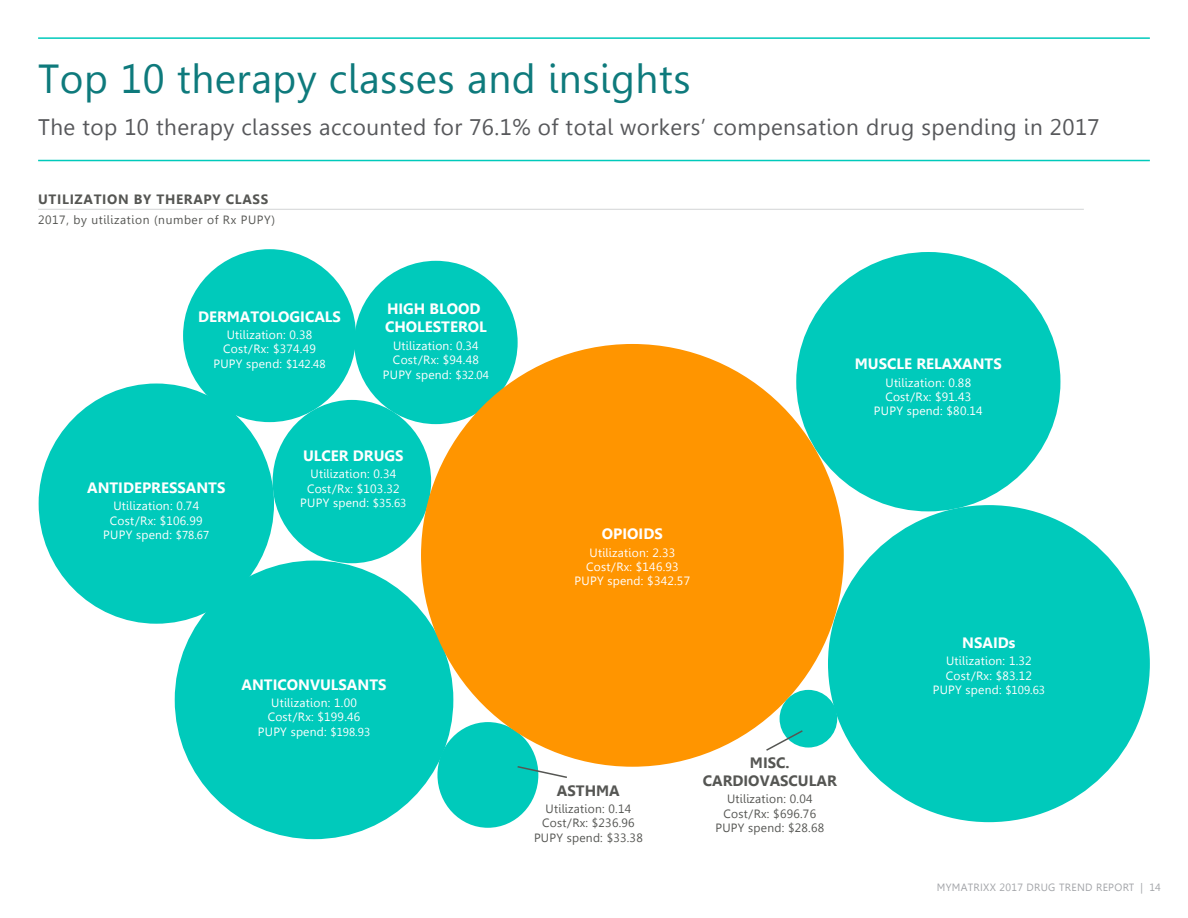
<style>
.page{position:relative;width:1188px;height:918px;background:#fff}
.page>*{position:absolute;margin:0;border:0;box-sizing:border-box;transform-origin:0 0}
.t1{font:40.5px "Gisha";letter-spacing:.015em;color:#0e7a7c}
.t2{font:22.5px "Gisha";letter-spacing:.02em;color:#57585b}
.t3{font:700 15px/18px "Gisha";color:#fff}
.t4{font:700 15px/18px "Gisha";color:#555653;text-align:center}
.t5{font:700 13.5px "Gisha";letter-spacing:.05em;color:#555653}
.t6{font:12px/14.4px "Gisha";letter-spacing:.02em;color:#fff;text-align:center}
.t7{font:12px/14.4px "Gisha";letter-spacing:.02em;color:#555653;text-align:center}
.t8{font:12px "Gisha";letter-spacing:.05em;color:#555653}
.t9{font:10.5px "Gisha";letter-spacing:.03em;color:#a3a5a9}
.s1{font-size:11.55px}
</style>
<div class="page">
<hr style="left:38px;top:37px;width:1112px;height:2px;background:#00cabb">
<hr style="left:38px;top:160px;width:1112px;height:1px;background:#00cabb">
<div style="left:828px;top:505px;width:322px;height:317px;background:#00cabb;border-radius:50%"></div>
<div style="left:183px;top:249px;width:173px;height:173px;background:#00cabb;border-radius:50%"></div>
<div style="left:175px;top:561px;width:278px;height:278px;background:#00cabb;border-radius:50%"></div>
<div style="left:796px;top:252px;width:264px;height:259px;background:#00cabb;border-radius:50%"></div>
<div style="left:39px;top:384px;width:235px;height:240px;background:#00cabb;border-radius:50%"></div>
<div style="left:273px;top:400px;width:158px;height:163px;background:#00cabb;border-radius:50%"></div>
<div style="left:437px;top:722px;width:101px;height:106px;background:#00cabb;border-radius:50%"></div>
<div style="left:354px;top:261px;width:164px;height:163px;background:#00cabb;border-radius:50%"></div>
<div style="left:421px;top:344px;width:423px;height:423px;background:#ff9500;border-radius:50%"></div>
<div style="left:780px;top:690px;width:57px;height:58px;background:#00cabb;border-radius:50%"></div>
<svg style="left:766px;top:729px;width:38px;height:22px"></svg>
<svg style="left:517px;top:765px;width:50px;height:14px"></svg>
<hr style="left:38px;top:209px;width:1046px;height:1px;background:#d2d4d5">
<h1 class="t1" style="left:38px;top:55px;width:654px">Top 10 therapy classes and insights</h1>
<h2 class="t2" style="left:38px;top:114px;width:1063px">The top 10 therapy classes accounted for 76.1% of total workers’ compensation drug spending in 2017</h2>
<p class="t5" style="left:38px;top:191px;width:232px">UTILIZATION BY THERAPY CLASS</p>
<p class="t8" style="left:38px;top:213px;width:238px">2017, by utilization (number of Rx PUPY)</p>
<p class="t3" style="left:198px;top:307px;width:145px">DERMATOLOGICALS</p>
<p class="t6" style="left:213px;top:328px;width:114px">Utilization: 0.38<br>Cost/Rx: $374.49<br>PUPY spend: <span class="s1">$142.48</span></p>
<p class="t3" style="left:385px;top:300px;width:103px">HIGH BLOOD<br>CHOLESTEROL</p>
<p class="t6" style="left:383px;top:338px;width:108px">Utilization: 0.34<br>Cost/Rx: $94.48<br>PUPY spend: <span class="s1">$32.04</span></p>
<p class="t3" style="left:87px;top:479px;width:140px">ANTIDEPRESSANTS</p>
<p class="t6" style="left:103px;top:499px;width:108px">Utilization: 0.74<br>Cost/Rx: $106.99<br>PUPY spend: <span class="s1">$78.67</span></p>
<p class="t3" style="left:303px;top:447px;width:102px">ULCER DRUGS</p>
<p class="t6" style="left:300px;top:467px;width:108px">Utilization: 0.34<br>Cost/Rx: $103.32<br>PUPY spend: <span class="s1">$35.63</span></p>
<p class="t3" style="left:242px;top:676px;width:147px">ANTICONVULSANTS</p>
<p class="t6" style="left:258px;top:696px;width:114px">Utilization: 1.00<br>Cost/Rx: $199.46<br>PUPY spend: <span class="s1">$198.93</span></p>
<p class="t3" style="left:855px;top:355px;width:148px">MUSCLE RELAXANTS</p>
<p class="t6" style="left:874px;top:375px;width:110px">Utilization: 0.88<br>Cost/Rx: $91.43<br>PUPY spend: $80.14</p>
<p class="t3" style="left:602px;top:525px;width:62px">OPIOIDS</p>
<p class="t6" style="left:575px;top:545px;width:117px">Utilization: 2.33<br>Cost/Rx: $146.93<br>PUPY spend: $342.57</p>
<p class="t4" style="left:557px;top:781px;width:64px">ASTHMA</p>
<p class="t7" style="left:534px;top:802px;width:110px">Utilization: 0.14<br>Cost/Rx: $236.96<br>PUPY spend: $33.38</p>
<p class="t4" style="left:703px;top:754px;width:136px">MISC.<br>CARDIOVASCULAR</p>
<p class="t7" style="left:715px;top:792px;width:110px">Utilization: 0.04<br>Cost/Rx: $696.76<br>PUPY spend: $28.68</p>
<p class="t3" style="left:962px;top:634px;width:55px">NSAIDs</p>
<p class="t6" style="left:933px;top:654px;width:114px">Utilization: 1.32<br>Cost/Rx: $83.12<br>PUPY spend: <span class="s1">$109.63</span></p>
<p class="t9" style="left:937px;top:881px;width:225px">MYMATRIXX 2017 DRUG TREND REPORT | 14</p>
</div>
